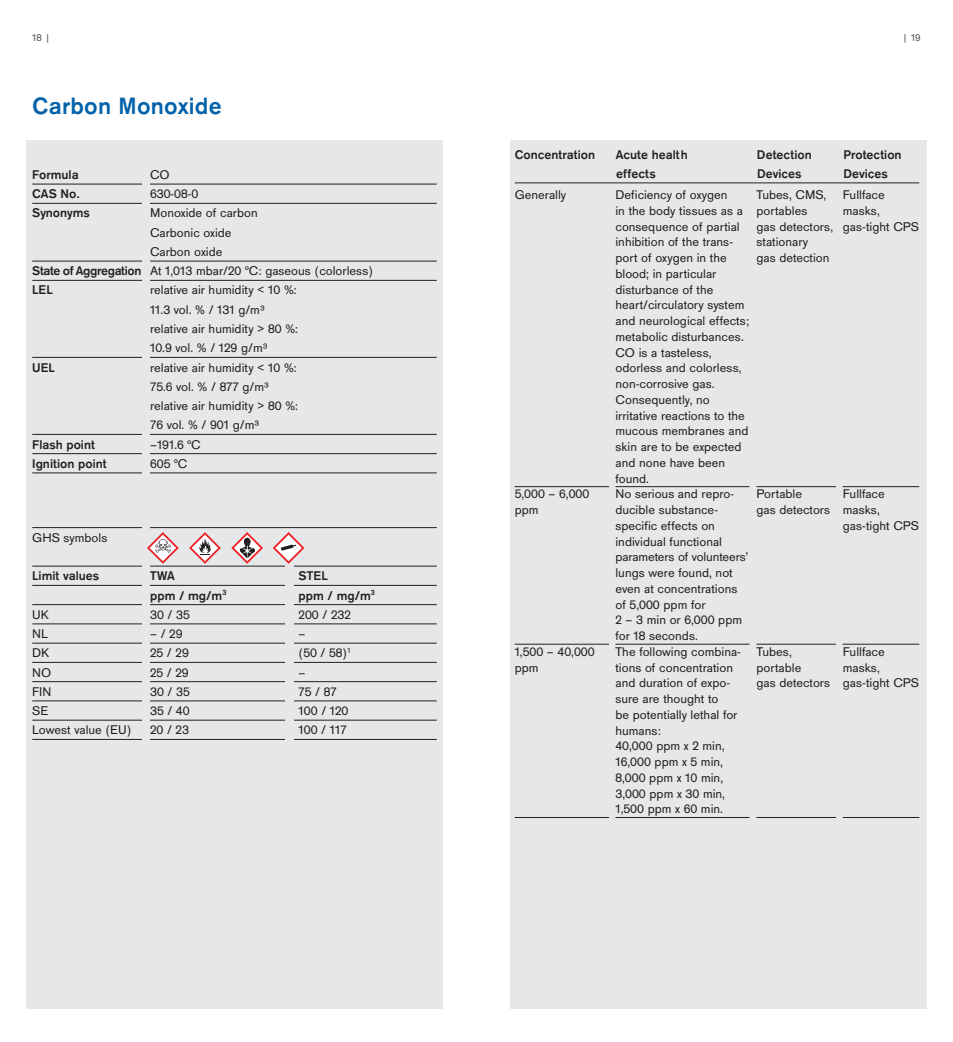
<style>
.page{position:relative;width:953px;height:1042px;background:#fff}
.page>*{position:absolute;margin:0;border:0;box-sizing:border-box;transform-origin:0 0}
.t1{font:700 24.5px "Draeger San";letter-spacing:.01em;color:#0161aa}
.t2{font:13.12px/15.8px "Draeger San";color:#231f20}
.t3{font:700 13.12px "Draeger San";color:#231f20}
.t4{font:10.5px "Draeger San";color:#57585a}
.s1{font-weight:700}
</style>
<div class="page">
<div style="left:509px;top:141px;width:417px;height:868px;background:#e6e7e9"></div>
<hr style="left:515px;top:182px;width:404px;height:1px;background:#231f20">
<hr style="left:514px;top:486px;width:95px;height:1px;background:#231f20">
<hr style="left:514px;top:644px;width:95px;height:1px;background:#231f20">
<hr style="left:514px;top:817px;width:95px;height:1px;background:#231f20">
<hr style="left:615px;top:486px;width:134px;height:1px;background:#231f20">
<hr style="left:615px;top:644px;width:134px;height:1px;background:#231f20">
<hr style="left:615px;top:817px;width:134px;height:1px;background:#231f20">
<hr style="left:756px;top:486px;width:79px;height:1px;background:#231f20">
<hr style="left:756px;top:644px;width:79px;height:1px;background:#231f20">
<hr style="left:756px;top:817px;width:79px;height:1px;background:#231f20">
<hr style="left:842px;top:486px;width:77px;height:1px;background:#231f20">
<hr style="left:842px;top:644px;width:77px;height:1px;background:#231f20">
<hr style="left:842px;top:817px;width:77px;height:1px;background:#231f20">
<div style="left:26px;top:141px;width:417px;height:868px;background:#e6e7e9"></div>
<hr style="left:32px;top:184px;width:405px;height:1px;background:#231f20">
<hr style="left:32px;top:203px;width:405px;height:1px;background:#231f20">
<hr style="left:32px;top:261px;width:405px;height:1px;background:#231f20">
<hr style="left:32px;top:280px;width:405px;height:1px;background:#231f20">
<hr style="left:32px;top:357px;width:405px;height:1px;background:#231f20">
<hr style="left:32px;top:434px;width:405px;height:1px;background:#231f20">
<hr style="left:32px;top:453px;width:405px;height:1px;background:#231f20">
<hr style="left:32px;top:472px;width:405px;height:1px;background:#231f20">
<hr style="left:32px;top:527px;width:405px;height:1px;background:#231f20">
<hr style="left:32px;top:566px;width:405px;height:1px;background:#231f20">
<hr style="left:32px;top:585px;width:405px;height:1px;background:#231f20">
<hr style="left:32px;top:604px;width:405px;height:1px;background:#231f20">
<hr style="left:32px;top:623px;width:405px;height:1px;background:#231f20">
<hr style="left:32px;top:643px;width:405px;height:1px;background:#231f20">
<hr style="left:32px;top:662px;width:405px;height:1px;background:#231f20">
<hr style="left:32px;top:681px;width:405px;height:1px;background:#231f20">
<hr style="left:32px;top:700px;width:405px;height:1px;background:#231f20">
<hr style="left:32px;top:720px;width:405px;height:1px;background:#231f20">
<hr style="left:32px;top:739px;width:405px;height:1px;background:#231f20">
<div style="left:142px;top:175px;width:7px;height:565px;background:#e6e7e9"></div>
<div style="left:285px;top:550px;width:9px;height:340px;background:#e6e7e9"></div>
<svg style="left:189px;top:532px;width:32px;height:32px"></svg>
<svg style="left:147px;top:532px;width:32px;height:32px"></svg>
<svg style="left:231px;top:532px;width:32px;height:32px"></svg>
<svg style="left:273px;top:532px;width:31px;height:32px"></svg>
<p class="t4" style="left:32px;top:32px;width:20px">18 |</p>
<h1 class="t1" style="left:32px;top:96px;width:191px">Carbon Monoxide</h1>
<p class="t3" style="left:32px;top:169px;width:48px">Formula</p>
<p class="t2" style="left:150px;top:167px;width:21px">CO</p>
<p class="t3" style="left:32px;top:189px;width:49px">CAS No.</p>
<p class="t2" style="left:150px;top:186px;width:50px">630-08-0</p>
<p class="t3" style="left:32px;top:208px;width:59px">Synonyms</p>
<p class="t2" style="left:150px;top:205px;width:109px">Monoxide of carbon</p>
<p class="t2" style="left:150px;top:225px;width:83px">Carbonic oxide</p>
<p class="t2" style="left:150px;top:244px;width:74px">Carbon oxide</p>
<p class="t2" style="left:32px;top:263px;width:342px"><span class="s1">State of Aggregation</span> At 1,013 mbar/20 °C: gaseous (colorless)</p>
<p class="t3" style="left:32px;top:285px;width:22px">LEL</p>
<p class="t2" style="left:150px;top:281px;width:149px;line-height:19.2px">relative air humidity &lt; 10 %:<br>11.3 vol. % / 131 g/m³ relative air humidity &gt; 80 %:<br>10.9 vol. % / 129 g/m³</p>
<p class="t3" style="left:32px;top:362px;width:24px">UEL</p>
<p class="t2" style="left:150px;top:358px;width:149px;line-height:19.2px">relative air humidity &lt; 10 %:<br>75.6 vol. % / 877 g/m³ relative air humidity &gt; 80 %:<br>76 vol. % / 901 g/m³</p>
<p class="t3" style="left:32px;top:439px;width:64px">Flash point</p>
<p class="t2" style="left:150px;top:436px;width:52px">–191.6 °C</p>
<p class="t3" style="left:32px;top:458px;width:76px">Ignition point</p>
<p class="t2" style="left:150px;top:456px;width:39px">605 °C</p>
<p class="t2" style="left:32px;top:530px;width:77px">GHS symbols</p>
<p class="t3" style="left:32px;top:571px;width:68px">Limit values</p>
<p class="t3" style="left:150px;top:571px;width:26px">TWA</p>
<p class="t3" style="left:298px;top:571px;width:31px">STEL</p>
<p class="t3" style="left:150px;top:590px;width:78px">ppm / mg/m<sup>3</sup></p>
<p class="t3" style="left:298px;top:590px;width:78px">ppm / mg/m<sup>3</sup></p>
<p class="t2" style="left:32px;top:607px;width:18px">UK</p>
<p class="t2" style="left:150px;top:607px;width:41px">30 / 35</p>
<p class="t2" style="left:298px;top:607px;width:54px">200 / 232</p>
<p class="t2" style="left:32px;top:626px;width:17px">NL</p>
<p class="t2" style="left:150px;top:626px;width:34px">– / 29</p>
<p class="t2" style="left:298px;top:626px;width:8px">–</p>
<p class="t2" style="left:32px;top:645px;width:19px">DK</p>
<p class="t2" style="left:150px;top:645px;width:40px">25 / 29</p>
<p class="t2" style="left:298px;top:645px;width:53px">(50 / 58)<sup>1</sup></p>
<p class="t2" style="left:32px;top:664px;width:21px">NO</p>
<p class="t2" style="left:150px;top:664px;width:40px">25 / 29</p>
<p class="t2" style="left:298px;top:664px;width:8px">–</p>
<p class="t2" style="left:32px;top:684px;width:21px">FIN</p>
<p class="t2" style="left:150px;top:684px;width:41px">30 / 35</p>
<p class="t2" style="left:298px;top:684px;width:40px">75 / 87</p>
<p class="t2" style="left:32px;top:703px;width:18px">SE</p>
<p class="t2" style="left:150px;top:703px;width:41px">35 / 40</p>
<p class="t2" style="left:298px;top:703px;width:51px">100 / 120</p>
<p class="t2" style="left:32px;top:722px;width:101px">Lowest value (EU)</p>
<p class="t2" style="left:150px;top:722px;width:40px">20 / 23</p>
<p class="t2" style="left:298px;top:722px;width:49px">100 / 117</p>
<p class="t4" style="left:902px;top:32px;width:20px">| 19</p>
<p class="t3" style="left:515px;top:149px;width:82px">Concentration</p>
<p class="t3" style="left:616px;top:149px;width:73px">Acute health</p>
<p class="t3" style="left:757px;top:149px;width:56px">Detection</p>
<p class="t3" style="left:843px;top:149px;width:60px">Protection</p>
<p class="t3" style="left:616px;top:168px;width:41px">effects</p>
<p class="t3" style="left:757px;top:168px;width:46px">Devices</p>
<p class="t3" style="left:843px;top:168px;width:46px">Devices</p>
<p class="t2" style="left:514px;top:187px;width:53px">Generally</p>
<p class="t2" style="left:615px;top:187px;width:135px">Deficiency of oxygen<br>in the body tissues as a consequence of partial inhibition of the trans&shy;port of oxygen in the blood; in particular disturbance of the heart/circulatory system and neurological effects; metabolic disturbances.<br>CO is a tasteless, odorless and colorless, non-corrosive gas.<br>Consequently, no irritative reactions to the mucous membranes and skin are to be expected and none have been found.<br>No serious and repro&shy;ducible substance&shy;specific effects on individual functional parameters of volunteers’ lungs were found, not even at concentrations of 5,000 ppm for<br>2 – 3 min or 6,000 ppm for 18 seconds.<br>The following combina&shy;tions of concentration and duration of expo&shy;sure are thought to<br>be potentially lethal for humans:<br>40,000 ppm x 2 min,<br>16,000 ppm x 5 min,<br>8,000 ppm x 10 min,<br>3,000 ppm x 30 min,<br>1,500 ppm x 60 min.</p>
<p class="t2" style="left:756px;top:187px;width:78px">Tubes, CMS, portables<br>gas detectors, stationary<br>gas detection</p>
<p class="t2" style="left:842px;top:187px;width:78px">Fullface masks, gas-tight CPS</p>
<p class="t2" style="left:756px;top:486px;width:75px">Portable<br>gas detectors</p>
<p class="t2" style="left:842px;top:486px;width:78px">Fullface masks, gas-tight CPS</p>
<p class="t2" style="left:514px;top:486px;width:76px">5,000 – 6,000 ppm</p>
<p class="t2" style="left:756px;top:644px;width:75px">Tubes, portable<br>gas detectors</p>
<p class="t2" style="left:842px;top:644px;width:78px">Fullface masks, gas-tight CPS</p>
<p class="t2" style="left:514px;top:644px;width:82px">1,500 – 40,000 ppm</p>
</div>
